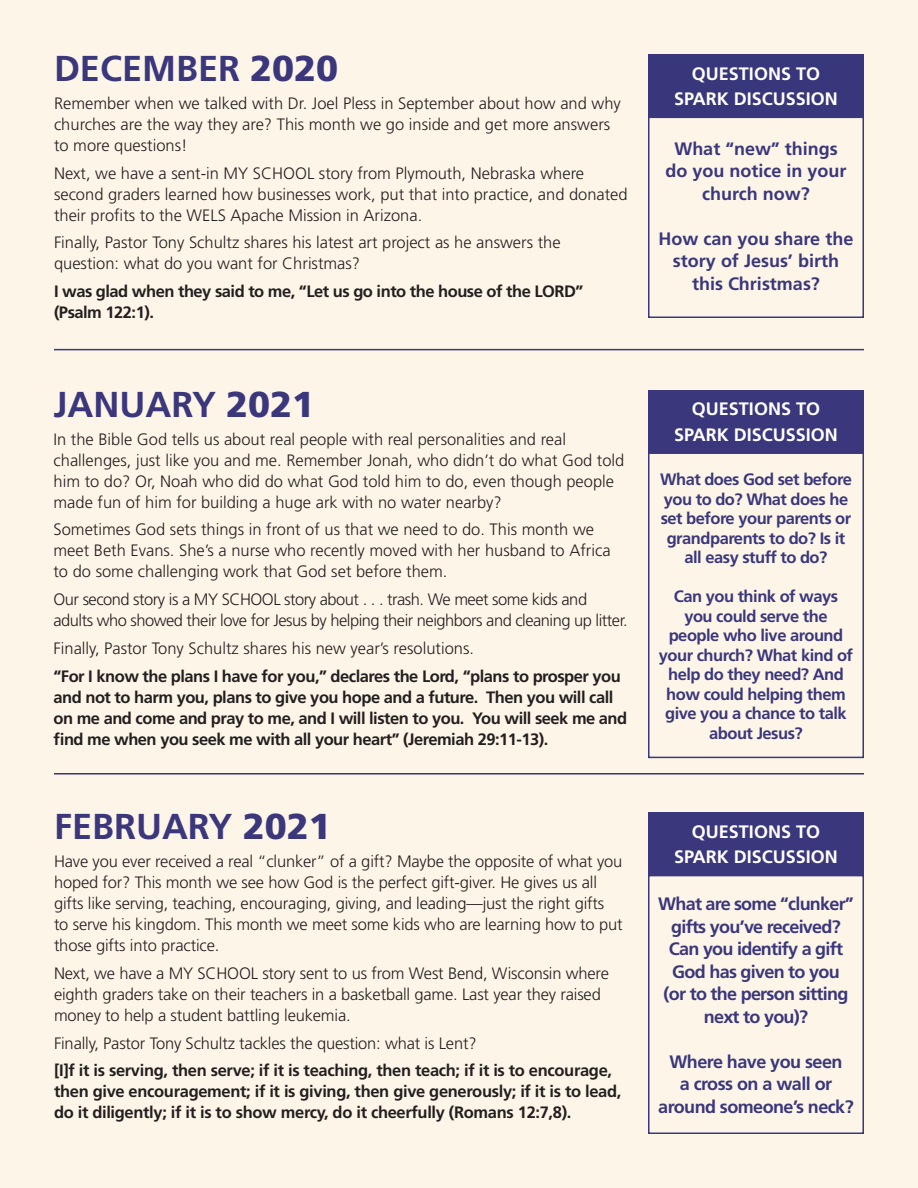
<style>
.page{position:relative;width:918px;height:1188px;background:#fdf6e8}
.page>*{position:absolute;margin:0;border:0;box-sizing:border-box;transform-origin:0 0}
.t1{font:700 36px "Frutiger LT Std";color:#3b377c}
.t2{font:700 18px/22.5px "Frutiger LT Std";letter-spacing:-.03em;color:#3b377c;text-align:center}
.t3{font:700 18px/22.5px "Frutiger LT Std";color:#3b377c;text-align:center}
.t4{font:700 18px/25.5px "Frutiger LT Std";color:#fff;text-align:center}
.t5{font:300 16.5px/21px "Frutiger LT Std";color:#231f20}
.t6{font:700 16.5px/21px "Frutiger LT Std";letter-spacing:-.03em;color:#231f20}
.t7{font:700 16.5px/19.5px "Frutiger LT Std";letter-spacing:-.03em;color:#3b377c;text-align:center}
.t8{font:300 16.5px/21px "Frutiger LT Std";letter-spacing:-.03em;color:#231f20}
.s1{font-weight:900}
</style>
<div class="page">
<div style="left:648px;top:54px;width:216px;height:63px;background:#38377c"></div>
<div style="left:648px;top:117px;width:216px;height:201px;border:2px solid #3b377c"></div>
<hr style="left:54px;top:349px;width:810px;height:1px;background:#38377c">
<hr style="left:54px;top:773px;width:810px;height:2px;background:#38377c">
<div style="left:648px;top:390px;width:216px;height:62px;background:#3b377c"></div>
<div style="left:648px;top:452px;width:216px;height:306px;border:2px solid #3b377c"></div>
<div style="left:648px;top:812px;width:216px;height:63px;background:#3b377c"></div>
<div style="left:648px;top:875px;width:216px;height:259px;border:2px solid #3b377c"></div>
<p class="t1" style="left:54px;top:47px;width:286px">DECEMBER <span class="s1">2020</span></p>
<p class="t5" style="left:54px;top:93px;width:568px">Remember when we talked with Dr. Joel Pless in September about how and why churches are the way they are? This month we go inside and get more answers to more questions!</p>
<p class="t5" style="left:54px;top:163px;width:575px">Next, we have a sent-in MY SCHOOL story from Plymouth, Nebraska where second graders learned how businesses work, put that into practice, and donated their profits to the WELS Apache Mission in Arizona.</p>
<p class="t5" style="left:54px;top:232px;width:508px">Finally, Pastor Tony Schultz shares his latest art project as he answers the question: what do you want for Christmas?</p>
<p class="t6" style="left:54px;top:281px;width:531px">I was glad when they said to me, “Let us go into the house of the LORD” (Psalm 122:1).</p>
<p class="t1" style="left:54px;top:383px;width:262px">JANUARY <span class="s1">2021</span></p>
<p class="t5" style="left:54px;top:429px;width:572px">In the Bible God tells us about real people with real personalities and real challenges, just like you and me. Remember Jonah, who didn’t do what God told him to do? Or, Noah who did do what God told him to do, even though people made fun of him for building a huge ark with no water nearby?</p>
<p class="t5" style="left:54px;top:519px;width:559px">Sometimes God sets things in front of us that we need to do. This month we meet Beth Evans. She’s a nurse who recently moved with her husband to Africa to do some challenging work that God set before them.</p>
<p class="t8" style="left:54px;top:589px;width:576px">Our second story is a MY SCHOOL story about . . . trash. We meet some kids and adults who showed their love for Jesus by helping their neighbors and cleaning up litter.</p>
<p class="t5" style="left:54px;top:638px;width:422px">Finally, Pastor Tony Schultz shares his new year’s resolutions.</p>
<p class="t6" style="left:54px;top:665px;width:575px">“For I know the plans I have for you,” declares the Lord, “plans to prosper you and not to harm you, plans to give you hope and a future. Then you will call on me and come and pray to me, and I will listen to you. You will seek me and find me when you seek me with all your heart” (Jeremiah 29:11-13).</p>
<p class="t1" style="left:54px;top:806px;width:278px">FEBRUARY <span class="s1">2021</span></p>
<p class="t5" style="left:54px;top:851px;width:570px">Have you ever received a real “clunker” of a gift? Maybe the opposite of what you hoped for? This month we see how God is the perfect gift-giver. He gives us all gifts like serving, teaching, encouraging, giving, and leading—just the right gifts to serve his kingdom. This month we meet some kids who are learning how to put those gifts into practice.</p>
<p class="t5" style="left:54px;top:963px;width:556px">Next, we have a MY SCHOOL story sent to us from West Bend, Wisconsin where eighth graders take on their teachers in a basketball game. Last year they raised money to help a student battling leukemia.</p>
<p class="t5" style="left:54px;top:1033px;width:424px">Finally, Pastor Tony Schultz tackles the question: what is Lent?</p>
<p class="t6" style="left:54px;top:1060px;width:569px">[I]f it is serving, then serve; if it is teaching, then teach; if it is to encourage, then give encouragement; if it is giving, then give generously; if it is to lead, do it diligently; if it is to show mercy, do it cheerfully (Romans 12:7,8).</p>
<p class="t4" style="left:674px;top:61px;width:165px">QUESTIONS TO<br>SPARK DISCUSSION</p>
<p class="t3" style="left:665px;top:137px;width:183px">What “new” things do you notice in your church now?</p>
<p class="t3" style="left:659px;top:227px;width:196px">How can you share the story of Jesus’ birth this Christmas?</p>
<p class="t4" style="left:674px;top:396px;width:165px">QUESTIONS TO<br>SPARK DISCUSSION</p>
<p class="t7" style="left:660px;top:470px;width:193px">What does God set before you to do? What does he set before your parents or grandparents to do? Is it all easy stuff to do?</p>
<p class="t7" style="left:659px;top:587px;width:196px">Can you think of ways you could serve the people who live around your church? What kind of help do they need? And how could helping them give you a chance to talk about Jesus?</p>
<p class="t4" style="left:674px;top:819px;width:165px">QUESTIONS TO<br>SPARK DISCUSSION</p>
<p class="t2" style="left:658px;top:893px;width:197px">What are some “clunker” gifts you’ve received?<br>Can you identify a gift<br>God has given to you<br>(or to the person sitting next to you)?</p>
<p class="t2" style="left:658px;top:1050px;width:197px">Where have you seen<br>a cross on a wall or around someone’s neck?</p>
</div>
